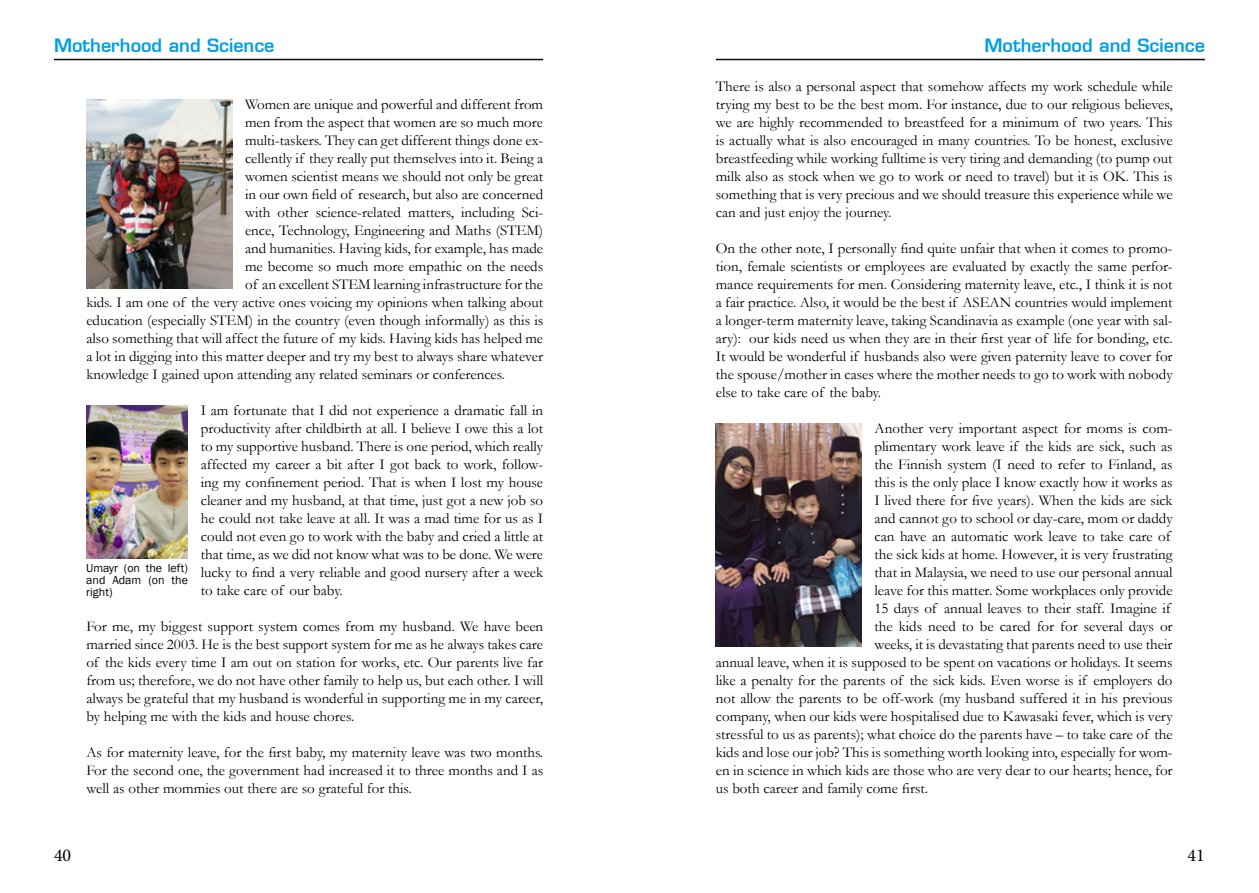
<style>
.page{position:relative;width:1259px;height:893px;background:#fff}
.page>*{position:absolute;margin:0;border:0;box-sizing:border-box;transform-origin:0 0}
.t1{font:600 18px "Eurostile";color:#009fe3}
.t2{font:18px "Minion Pro";color:#000}
.t3{font:15px/18px "Garamond";color:#000;text-align:justify}
.t4{font:12px/12px "Franklin Gothic";color:#000;text-align:justify}
</style>
<div class="page">
<hr style="left:54px;top:59px;width:489px;height:1px;background:#000">
<hr style="left:54px;top:60px;width:489px;height:1px;background:#000">
<hr style="left:716px;top:59px;width:489px;height:1px;background:#000">
<hr style="left:716px;top:60px;width:489px;height:1px;background:#000">
<img style="left:86px;top:100px;width:146px;height:188px">
<img style="left:86px;top:406px;width:102px;height:152px">
<img style="left:716px;top:423px;width:146px;height:224px">
<p class="t1" style="left:54px;top:34px;width:222px">Motherhood and Science</p>
<p class="t1" style="left:984px;top:34px;width:222px">Motherhood and Science</p>
<p class="t3" style="left:245px;top:95px;width:300px">Women are unique and powerful and different from</p>
<p class="t3" style="left:245px;top:113px;width:300px">men from the aspect that women are so much more</p>
<p class="t3" style="left:245px;top:131px;width:300px">multi-taskers. They can get different things done ex-</p>
<p class="t3" style="left:245px;top:149px;width:300px">cellently if they really put themselves into it. Being a</p>
<p class="t3" style="left:245px;top:167px;width:300px">women scientist means we should not only be great</p>
<p class="t3" style="left:245px;top:185px;width:300px">in our own field of research, but also are concerned</p>
<p class="t3" style="left:245px;top:203px;width:300px">with other science-related matters, including Sci-</p>
<p class="t3" style="left:245px;top:221px;width:300px">ence, Technology, Engineering and Maths (STEM)</p>
<p class="t3" style="left:245px;top:239px;width:300px">and humanities. Having kids, for example, has made</p>
<p class="t3" style="left:245px;top:257px;width:300px">me become so much more empathic on the needs</p>
<p class="t3" style="left:245px;top:275px;width:300px">of an excellent STEM learning infrastructure for the</p>
<p class="t3" style="left:86px;top:293px;width:458px">kids. I am one of the very active ones voicing my opinions when talking about</p>
<p class="t3" style="left:86px;top:311px;width:458px">education (especially STEM) in the country (even though informally) as this is</p>
<p class="t3" style="left:86px;top:329px;width:458px">also something that will affect the future of my kids. Having kids has helped me</p>
<p class="t3" style="left:86px;top:347px;width:458px">a lot in digging into this matter deeper and try my best to always share whatever</p>
<p class="t3" style="left:86px;top:365px;width:420px">knowledge I gained upon attending any related seminars or conferences.</p>
<p class="t3" style="left:201px;top:401px;width:344px">I am fortunate that I did not experience a dramatic fall in productivity after childbirth at all. I believe I owe this a lot to my supportive husband. There is one period, which really affected my career a bit after I got back to work, follow&shy;ing my confinement period. That is when I lost my house cleaner and my husband, at that time, just got a new job so he could not take leave at all. It was a mad time for us as I could not even go to work with the baby and cried a little at that time, as we did not know what was to be done. We were lucky to find a very reliable and good nursery after a week to take care of our baby.</p>
<p class="t3" style="left:86px;top:617px;width:458px">For me, my biggest support system comes from my husband. We have been married since 2003. He is the best support system for me as he always takes care of the kids every time I am out on station for works, etc. Our parents live far from us; therefore, we do not have other family to help us, but each other. I will always be grateful that my husband is wonderful in supporting me in my career, by helping me with the kids and house chores.</p>
<p class="t3" style="left:86px;top:743px;width:458px">As for maternity leave, for the first baby, my maternity leave was two months.<br>For the second one, the government had increased it to three months and I as well as other mommies out there are so grateful for this.</p>
<p class="t4" style="left:86px;top:562px;width:103px">Umayr (on the left) and Adam (on the right)</p>
<p class="t3" style="left:716px;top:77px;width:458px">There is also a personal aspect that somehow affects my work schedule while trying my best to be the best mom. For instance, due to our religious believes, we are highly recommended to breastfeed for a minimum of two years. This is actually what is also encouraged in many countries. To be honest, exclusive breastfeeding while working fulltime is very tiring and demanding (to pump out milk also as stock when we go to work or need to travel) but it is OK. This is something that is very precious and we should treasure this experience while we can and just enjoy the journey.</p>
<p class="t3" style="left:716px;top:239px;width:458px">On the other note, I personally find quite unfair that when it comes to promo&shy;tion, female scientists or employees are evaluated by exactly the same perfor&shy;mance requirements for men. Considering maternity leave, etc., I think it is not a fair practice. Also, it would be the best if ASEAN countries would implement a longer-term maternity leave, taking Scandinavia as example (one year with sal&shy;ary): our kids need us when they are in their first year of life for bonding, etc.<br>It would be wonderful if husbands also were given paternity leave to cover for the spouse/mother in cases where the mother needs to go to work with nobody else to take care of the baby.</p>
<p class="t3" style="left:874px;top:419px;width:300px">Another very important aspect for moms is com-</p>
<p class="t3" style="left:874px;top:437px;width:300px">plimentary work leave if the kids are sick, such as</p>
<p class="t3" style="left:874px;top:455px;width:300px">the Finnish system (I need to refer to Finland, as</p>
<p class="t3" style="left:874px;top:473px;width:300px">this is the only place I know exactly how it works as</p>
<p class="t3" style="left:874px;top:491px;width:300px">I lived there for five years). When the kids are sick</p>
<p class="t3" style="left:874px;top:509px;width:299px">and cannot go to school or day-care, mom or daddy</p>
<p class="t3" style="left:874px;top:527px;width:298px">can have an automatic work leave to take care of</p>
<p class="t3" style="left:874px;top:545px;width:300px">the sick kids at home. However, it is very frustrating</p>
<p class="t3" style="left:874px;top:563px;width:300px">that in Malaysia, we need to use our personal annual</p>
<p class="t3" style="left:874px;top:581px;width:300px">leave for this matter. Some workplaces only provide</p>
<p class="t3" style="left:874px;top:599px;width:298px">15 days of annual leaves to their staff. Imagine if</p>
<p class="t3" style="left:874px;top:617px;width:299px">the kids need to be cared for for several days or</p>
<p class="t3" style="left:874px;top:635px;width:300px">weeks, it is devastating that parents need to use their</p>
<p class="t3" style="left:716px;top:653px;width:458px">annual leave, when it is supposed to be spent on vacations or holidays. It seems</p>
<p class="t3" style="left:716px;top:671px;width:458px">like a penalty for the parents of the sick kids. Even worse is if employers do</p>
<p class="t3" style="left:716px;top:689px;width:458px">not allow the parents to be off-work (my husband suffered it in his previous</p>
<p class="t3" style="left:716px;top:707px;width:458px">company, when our kids were hospitalised due to Kawasaki fever, which is very</p>
<p class="t3" style="left:716px;top:725px;width:458px">stressful to us as parents); what choice do the parents have – to take care of the</p>
<p class="t3" style="left:716px;top:743px;width:458px">kids and lose our job? This is something worth looking into, especially for wom-</p>
<p class="t3" style="left:716px;top:761px;width:458px">en in science in which kids are those who are very dear to our hearts; hence, for</p>
<p class="t3" style="left:716px;top:779px;width:214px">us both career and family come first.</p>
<p class="t2" style="left:54px;top:843px;width:19px">40</p>
<p class="t2" style="left:1187px;top:843px;width:19px">41</p>
</div>
